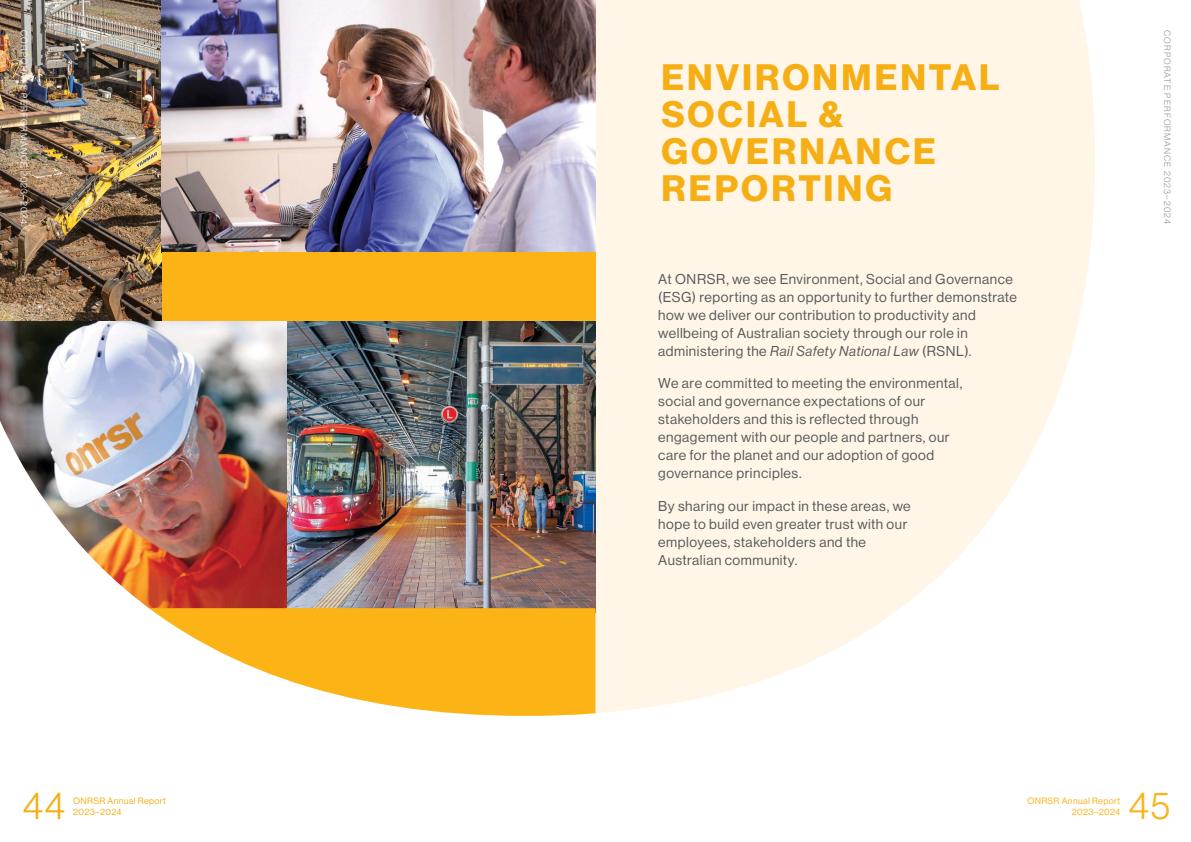
<style>
.page{position:relative;width:1191px;height:842px;background:#fff}
.page>*{position:absolute;margin:0;border:0;box-sizing:border-box;transform-origin:0 0}
.t1{font:38px "N Haas Grotesk DS Pro 45 Lt";color:#f6ae15}
.t2{font:38px "N Haas Grotesk DS Pro 45 Lt";color:#fcb316}
.t3{font:36px/37px "N Haas Grotesk DS Pro 75 Bd";letter-spacing:.085em;color:#f6ae15}
.t4{font:14px/18px "N Haas Grotesk DS Pro 55 Rg";letter-spacing:.04em;color:#58595b}
.t5{font:9px "N Haas Grotesk DS Pro 45 Lt";letter-spacing:.115em;color:#939598}
.t6{font:9px "N Haas Grotesk DS Pro 45 Lt";letter-spacing:.115em;color:#fff}
.t7{font:9px/11px "N Haas Grotesk DS Pro 55 Rg";letter-spacing:.04em;color:#f6ae15}
.t8{font:9px/11px "N Haas Grotesk DS Pro 55 Rg";letter-spacing:.04em;color:#fcb316;text-align:right}
.s1{font-family:"N Haas Grotesk DS Pro 56 It"}
</style>
<div class="page">
<svg style="left:595px;top:0;width:500px;height:714px;fill:#fff6e8"></svg>
<img style="left:0;top:321px;width:287px;height:287px">
<img style="left:287px;top:321px;width:308px;height:287px">
<svg style="left:149px;top:608px;width:446px;height:108px;fill:#fcb316"></svg>
<img style="left:0;top:0;width:162px;height:321px">
<img style="left:162px;top:0;width:433px;height:252px">
<div style="left:162px;top:252px;width:433px;height:69px;background:#fcb316"></div>
<p class="t6" style="left:29px;top:30px;width:195px;rotate:90deg">CORPORATE PERFORMANCE 2023–2024</p>
<h2 class="t3" style="left:661px;top:59px;width:340px">ENVIRONMENTAL<br>SOCIAL &amp;<br>GOVERNANCE<br>REPORTING</h2>
<p class="t4" style="left:658px;top:270px;width:360px">At ONRSR, we see Environment, Social and Governance (ESG) reporting as an opportunity to further demonstrate how we deliver our contribution to productivity and wellbeing of Australian society through our role in administering the <span class="s1">Rail Safety National Law</span> (RSNL).</p>
<p class="t4" style="left:658px;top:374px;width:305px">We are committed to meeting the environmental, social and governance expectations of our stakeholders and this is reflected through engagement with our people and partners, our care for the planet and our adoption of good governance principles.</p>
<p class="t4" style="left:658px;top:497px;width:254px">By sharing our impact in these areas, we hope to build even greater trust with our employees, stakeholders and the Australian community.</p>
<p class="t5" style="left:1172px;top:30px;width:195px;rotate:90deg">CORPORATE PERFORMANCE 2023–2024</p>
<h1 class="t1" style="left:23px;top:784px;width:44px">44</h1>
<p class="t7" style="left:73px;top:795px;width:94px">ONRSR Annual Report<br>2023–2024</p>
<p class="t8" style="left:1027px;top:795px;width:94px">ONRSR Annual Report<br>2023–2024</p>
<h1 class="t2" style="left:1128px;top:784px;width:43px">45</h1>
</div>
